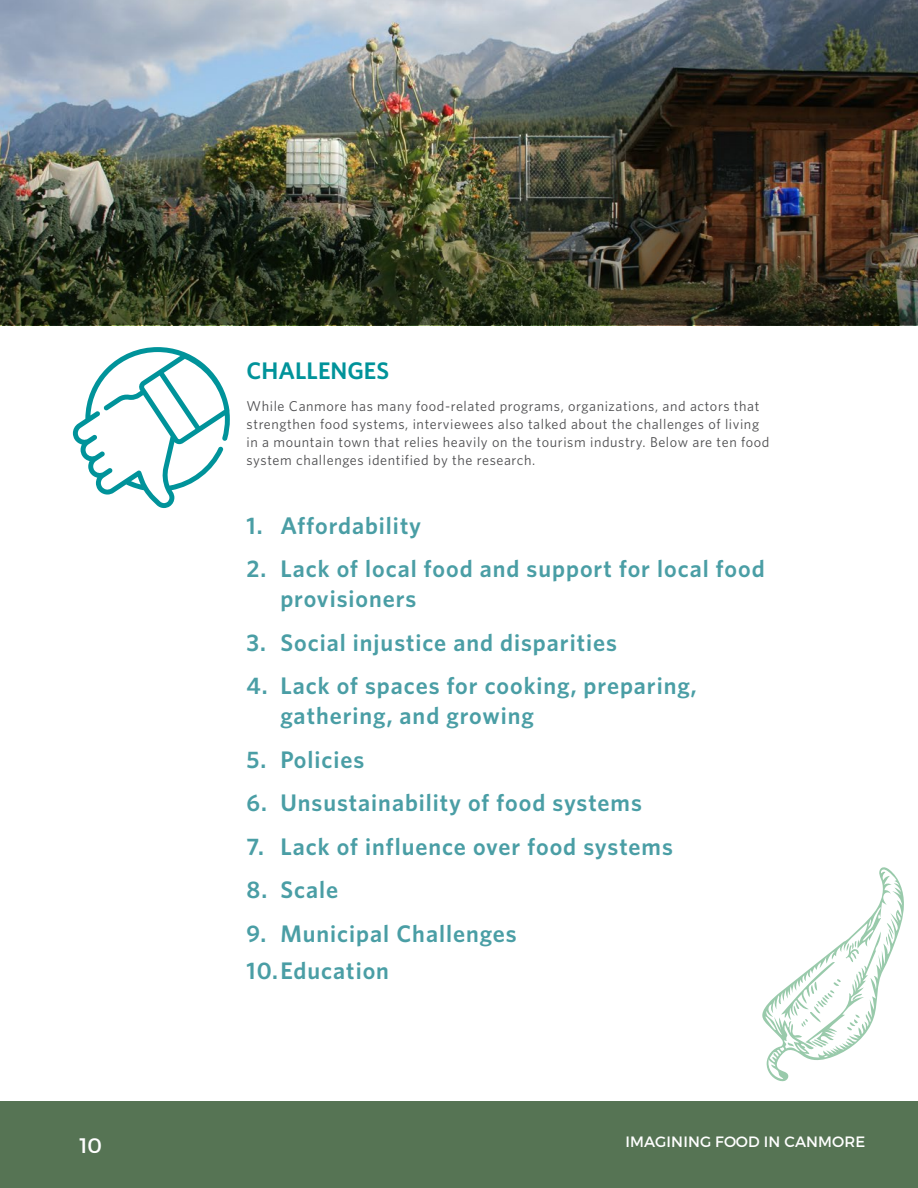
<style>
.page{position:relative;width:918px;height:1188px;background:#fff}
.page>*{position:absolute;margin:0;border:0;box-sizing:border-box;transform-origin:0 0}
.t1{font:600 24px/30px "Whitney";letter-spacing:.04em;color:#4a9ea5}
.t2{font:600 24px "Whitney";color:#00939a}
.t3{font:21px "Montserrat";color:#fff}
.t4{font:15px "Montserrat";letter-spacing:.01em;color:#fff}
.t5{font:14.25px/18px "Whitney";letter-spacing:.04em;color:#4d4d4f}
</style>
<div class="page">
<div style="left:0;top:1102px;width:918px;height:86px;background:#567454"></div>
<svg style="left:73px;top:347px;width:157px;height:161px"></svg>
<svg style="left:762px;top:867px;width:142px;height:215px"></svg>
<img style="left:0;top:0;width:918px;height:325px">
<img style="left:0;top:77px;width:918px;height:247px">
<p class="t2" style="left:247px;top:357px;width:144px">CHALLENGES</p>
<p class="t5" style="left:247px;top:397px;width:524px">While Canmore has many food-related programs, organizations, and actors that strengthen food systems, interviewees also talked about the challenges of living in a mountain town that relies heavily on the tourism industry. Below are ten food system challenges identified by the research.</p>
<p class="t1" style="left:247px;top:510px;width:176px">1. Affordability</p>
<p class="t1" style="left:280px;top:553px;width:486px;text-indent:-34px">2. Lack of local food and support for local food provisioners</p>
<p class="t1" style="left:247px;top:627px;width:372px">3. Social injustice and disparities</p>
<p class="t1" style="left:280px;top:670px;width:418px;text-indent:-34px">4. Lack of spaces for cooking, preparing, gathering, and growing</p>
<p class="t1" style="left:247px;top:744px;width:119px">5. Policies</p>
<p class="t1" style="left:247px;top:787px;width:397px">6. Unsustainability of food systems</p>
<p class="t1" style="left:247px;top:831px;width:428px">7. Lack of influence over food systems</p>
<p class="t1" style="left:247px;top:874px;width:93px">8. Scale</p>
<p class="t1" style="left:247px;top:914px;width:272px;line-height:37.5px">9. Municipal Challenges<br>10.Education</p>
<p class="t3" style="left:80px;top:1132px;width:24px">10</p>
<p class="t4" style="left:626px;top:1132px;width:241px">IMAGINING FOOD IN CANMORE</p>
</div>
